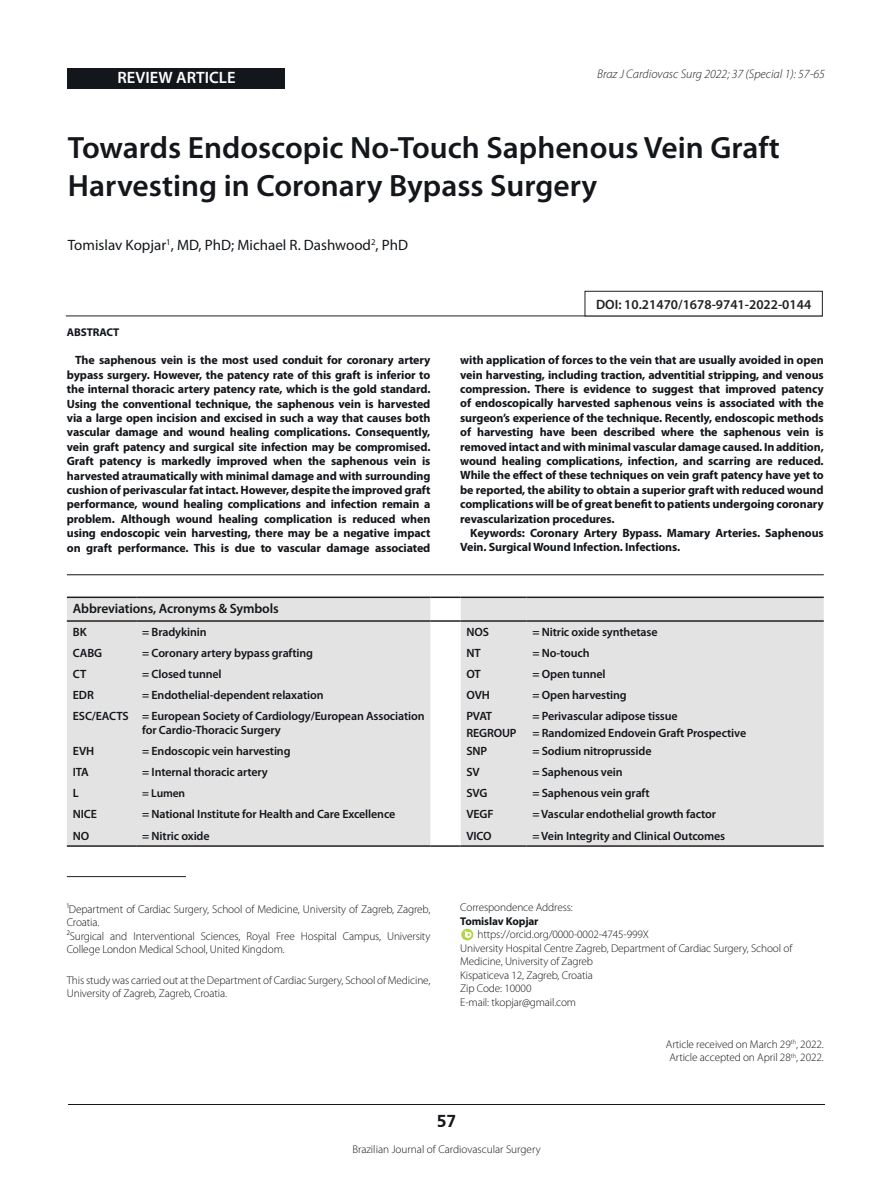
<style>
.page{position:relative;width:893px;height:1191px;background:#fff}
.page>*{position:absolute;margin:0;border:0;box-sizing:border-box;transform-origin:0 0}
.Texto__s{font:600 30.9px/37.8px "Myriad Pro";color:#13161a}
.t1{font:700 18px "Frutiger";color:#13161a}
.t2{font:600 16.5px "Myriad Pro";color:#fff}
.Texto__s-2{font:15px "Myriad Pro";color:#13161a}
.DOI{font:600 13.5px "Myriad Pro";color:#231f20}
.t3{font:600 13.5px "Myriad Pro";letter-spacing:-.01em;color:#13161a}
.t4{font:italic 300 12.45px "Myriad Pro";color:#231f20}
.Abstract{font:700 12px/14.4px "Myriad Pro";letter-spacing:-.01em;color:#13161a;text-align:justify}
.t5{font:600 12px/17.4px "Myriad Pro";letter-spacing:-.01em;color:#13161a}
.abstract2{font:300 11.55px/13.5px "Myriad Pro";letter-spacing:-.01em;color:#13161a}
.Texto__s-3{font:600 11.55px "Myriad Pro";letter-spacing:-.01em;color:#13161a}
.abstract2-2{font:300 11.25px/13.5px "Myriad Pro";letter-spacing:-.01em;color:#13161a}
.Abstract-2{font:700 11.25px "Myriad Pro";letter-spacing:-.01em;color:#13161a}
</style>
<div class="page">
<hr style="left:68px;top:1104px;width:757px;height:1px;background:#13161a">
<div style="left:67px;top:68px;width:217px;height:20px;background:#13161a"></div>
<hr style="left:66px;top:315px;width:757px;height:1px;background:#231f20">
<div style="left:585px;top:291px;width:238px;height:25px;border:1px solid #231f20"></div>
<svg style="left:461px;top:928px;width:12px;height:12px"></svg>
<svg style="left:465px;top:931px;width:6px;height:6px"></svg>
<hr style="left:67px;top:574px;width:757px;height:1px;background:#231f20">
<hr style="left:67px;top:876px;width:119px;height:1px;background:#231f20">
<div style="left:67px;top:598px;width:757px;height:247px;background:#e3e3e3"></div>
<svg style="left:431px;top:598px;width:29px;height:247px"></svg>
<hr style="left:67px;top:596px;width:69px;height:2px;background:#231f20">
<hr style="left:136px;top:596px;width:295px;height:2px;background:#231f20">
<hr style="left:431px;top:596px;width:29px;height:2px;background:#231f20">
<hr style="left:460px;top:596px;width:66px;height:2px;background:#231f20">
<hr style="left:526px;top:596px;width:298px;height:2px;background:#231f20">
<hr style="left:67px;top:620px;width:69px;height:2px;background:#231f20">
<hr style="left:136px;top:620px;width:295px;height:2px;background:#231f20">
<hr style="left:431px;top:620px;width:29px;height:2px;background:#231f20">
<hr style="left:460px;top:620px;width:66px;height:2px;background:#231f20">
<hr style="left:526px;top:620px;width:298px;height:2px;background:#231f20">
<hr style="left:67px;top:845px;width:69px;height:2px;background:#231f20">
<hr style="left:136px;top:845px;width:295px;height:2px;background:#231f20">
<hr style="left:431px;top:845px;width:29px;height:2px;background:#231f20">
<hr style="left:460px;top:845px;width:66px;height:2px;background:#231f20">
<hr style="left:526px;top:845px;width:298px;height:2px;background:#231f20">
<p class="t2" style="left:118px;top:67px;width:119px">REVIEW ARTICLE</p>
<p class="t4" style="left:597px;top:67px;width:229px">Braz J Cardiovasc Surg 2022; 37 (Special 1): 57-65</p>
<p class="Texto__s" style="left:68px;top:128px;width:713px">Towards Endoscopic No-Touch Saphenous Vein Graft<br>Harvesting in Coronary Bypass Surgery</p>
<p class="Texto__s-2" style="left:68px;top:237px;width:342px">Tomislav Kopjar<sup>1</sup>, MD, PhD; Michael R. Dashwood<sup>2</sup>, PhD</p>
<p class="DOI" style="left:596px;top:295px;width:217px">DOI: 10.21470/1678-9741-2022-0144</p>
<p class="Abstract-2" style="left:67px;top:326px;width:54px">ABSTRACT</p>
<p class="Abstract" style="left:67px;top:353px;width:365px;text-indent:8px">The saphenous vein is the most used conduit for coronary artery bypass surgery. However, the patency rate of this graft is inferior to the internal thoracic artery patency rate, which is the gold standard.<br>Using the conventional technique, the saphenous vein is harvested via a large open incision and excised in such a way that causes both vascular damage and wound healing complications. Consequently, vein graft patency and surgical site infection may be compromised.<br>Graft patency is markedly improved when the saphenous vein is harvested atraumatically with minimal damage and with surrounding cushion of perivascular fat intact. However, despite the improved graft performance, wound healing complications and infection remain a problem. Although wound healing complication is reduced when using endoscopic vein harvesting, there may be a negative impact on graft performance. This is due to vascular damage associated</p>
<p class="Abstract" style="left:460px;top:353px;width:365px">with application of forces to the vein that are usually avoided in open vein harvesting, including traction, adventitial stripping, and venous compression. There is evidence to suggest that improved patency of endoscopically harvested saphenous veins is associated with the surgeon’s experience of the technique. Recently, endoscopic methods of harvesting have been described where the saphenous vein is removed intact and with minimal vascular damage caused. In addition, wound healing complications, infection, and scarring are reduced.<br>While the effect of these techniques on vein graft patency have yet to be reported, the ability to obtain a superior graft with reduced wound complications will be of great benefit to patients undergoing coronary revascularization procedures.</p>
<p class="Abstract" style="left:460px;top:526px;width:365px;text-indent:10px">Keywords: Coronary Artery Bypass. Mamary Arteries. Saphenous<br>Vein. Surgical Wound Infection. Infections.</p>
<p class="t3" style="left:73px;top:600px;width:207px">Abbreviations, Acronyms &amp; Symbols</p>
<p class="t5" style="left:73px;top:623px;width:15px">BK</p>
<p class="t5" style="left:142px;top:623px;width:66px">= Bradykinin</p>
<p class="t5" style="left:466px;top:623px;width:24px">NOS</p>
<p class="t5" style="left:532px;top:623px;width:127px">= Nitric oxide synthetase</p>
<p class="t5" style="left:73px;top:644px;width:31px">CABG</p>
<p class="t5" style="left:142px;top:644px;width:172px">= Coronary artery bypass grafting</p>
<p class="t5" style="left:466px;top:644px;width:16px">NT</p>
<p class="t5" style="left:532px;top:644px;width:59px">= No-touch</p>
<p class="t5" style="left:73px;top:665px;width:15px">CT</p>
<p class="t5" style="left:142px;top:665px;width:81px">= Closed tunnel</p>
<p class="t5" style="left:466px;top:665px;width:16px">OT</p>
<p class="t5" style="left:532px;top:665px;width:75px">= Open tunnel</p>
<p class="t5" style="left:73px;top:686px;width:22px">EDR</p>
<p class="t5" style="left:142px;top:686px;width:183px">= Endothelial-dependent relaxation</p>
<p class="t5" style="left:466px;top:686px;width:25px">OVH</p>
<p class="t5" style="left:532px;top:686px;width:96px">= Open harvesting</p>
<p class="t5" style="left:73px;top:707px;width:57px">ESC/EACTS</p>
<p class="t5" style="left:142px;top:708px;width:284px;line-height:14.4px">= European Society of Cardiology/European Association for Cardio-Thoracic Surgery</p>
<p class="t5" style="left:466px;top:707px;width:52px">PVAT<br>REGROUP</p>
<p class="t5" style="left:532px;top:707px;width:215px">= Perivascular adipose tissue<br>= Randomized Endovein Graft Prospective</p>
<p class="t5" style="left:73px;top:742px;width:23px">EVH</p>
<p class="t5" style="left:142px;top:742px;width:150px">= Endoscopic vein harvesting</p>
<p class="t5" style="left:466px;top:742px;width:22px">SNP</p>
<p class="t5" style="left:532px;top:742px;width:121px">= Sodium nitroprusside</p>
<p class="t5" style="left:73px;top:763px;width:17px">ITA</p>
<p class="t5" style="left:142px;top:763px;width:127px">= Internal thoracic artery</p>
<p class="t5" style="left:466px;top:763px;width:15px">SV</p>
<p class="t5" style="left:532px;top:763px;width:92px">= Saphenous vein</p>
<p class="t5" style="left:73px;top:784px;width:7px">L</p>
<p class="Texto__s-3" style="left:142px;top:786px;width:45px">= Lumen</p>
<p class="t5" style="left:466px;top:784px;width:23px">SVG</p>
<p class="t5" style="left:532px;top:784px;width:119px">= Saphenous vein graft</p>
<p class="t5" style="left:73px;top:805px;width:26px">NICE</p>
<p class="t5" style="left:142px;top:805px;width:255px">= National Institute for Health and Care Excellence</p>
<p class="t5" style="left:466px;top:805px;width:29px">VEGF</p>
<p class="t5" style="left:532px;top:805px;width:185px">= Vascular endothelial growth factor</p>
<p class="t5" style="left:73px;top:826px;width:18px">NO</p>
<p class="t5" style="left:142px;top:826px;width:69px">= Nitric oxide</p>
<p class="t5" style="left:466px;top:826px;width:27px">VICO</p>
<p class="t5" style="left:532px;top:826px;width:194px">= Vein Integrity and Clinical Outcomes</p>
<p class="abstract2" style="left:67px;top:902px;width:365px">1Department of Cardiac Surgery, School of Medicine, University of Zagreb, Zagreb,<br>Croatia.</p>
<p class="abstract2" style="left:67px;top:929px;width:365px">2Surgical and Interventional Sciences, Royal Free Hospital Campus, University<br>College London Medical School, United Kingdom.</p>
<p class="abstract2-2" style="left:67px;top:973px;width:365px">This study was carried out at the Department of Cardiac Surgery, School of Medicine,<br>University of Zagreb, Zagreb, Croatia.</p>
<p class="abstract2-2" style="left:460px;top:900px;width:114px">Correspondence Address:</p>
<p class="Abstract-2" style="left:460px;top:914px;width:80px">Tomislav Kopjar</p>
<p class="abstract2-2" style="left:477px;top:927px;width:173px">https://orcid.org/0000-0002-4745-999X</p>
<p class="abstract2-2" style="left:460px;top:941px;width:334px">University Hospital Centre Zagreb, Department of Cardiac Surgery, School of<br>Medicine, University of Zagreb</p>
<p class="abstract2-2" style="left:460px;top:968px;width:134px">Kispaticeva 12, Zagreb, Croatia</p>
<p class="abstract2-2" style="left:460px;top:981px;width:73px">Zip Code: 10000</p>
<p class="abstract2-2" style="left:460px;top:995px;width:117px">E-mail: tkopjar@gmail.com</p>
<p class="abstract2-2" style="left:666px;top:1037px;width:159px">Article received on March 29<sup>th</sup>, 2022.</p>
<p class="abstract2-2" style="left:669px;top:1050px;width:156px">Article accepted on April 28<sup>th</sup>, 2022.</p>
<h2 class="t1" style="left:437px;top:1111px;width:21px">57</h2>
<p class="abstract2-2" style="left:352px;top:1142px;width:190px">Brazilian Journal of Cardiovascular Surgery</p>
</div>
